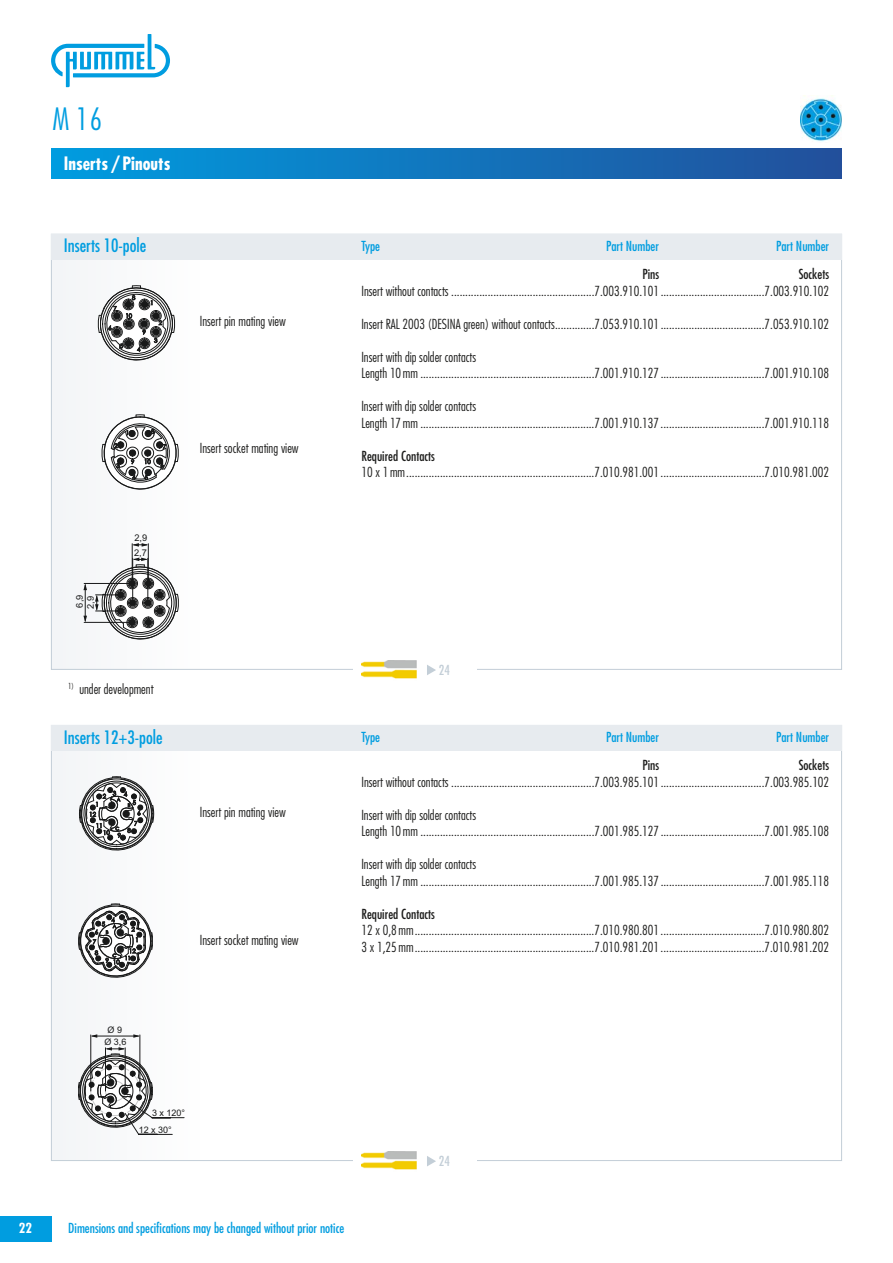
<style>
.page{position:relative;width:893px;height:1263px;background:#fff}
.page>*{position:absolute;margin:0;border:0;box-sizing:border-box;transform-origin:0 0}
.t1{font:300 condensed 30px "Futura Std";color:#009de0}
.t2{font:condensed 18px "Futura Std";color:#009de0}
.t3{font:700 condensed 18px "Futura Std";color:#fff}
.t4{font:300 condensed 13.5px "Futura Std";color:#1d1d1c}
.t5{font:condensed 13.5px "Futura Std";color:#009de0}
.t6{font:condensed 13.5px "Futura Std";color:#1d1d1c}
.t7{font:condensed 13.5px "Futura Std";color:#c3ced7}
.t8{font:700 condensed 13.5px "Futura Std";color:#fff}
.t9{font:9.3px/11.2px "Arial";color:#181919}
.t10{font:9px "Arial";color:#181919}
</style>
<div class="page">
<div style="left:51px;top:149px;width:791px;height:30px;background:linear-gradient(to right,#009de0,#234f9b)"></div>
<div style="left:0;top:1216px;width:51px;height:26px;background:#009de0"></div>
<div style="left:51px;top:750px;width:149px;height:411px;background:#f9fafb"></div>
<div style="left:51px;top:725px;width:791px;height:25px;background:#e7ebef"></div>
<svg style="left:427px;top:1156px;width:9px;height:10px"></svg>
<img style="left:361px;top:1151px;width:56px;height:19px">
<svg style="left:79px;top:776px;width:76px;height:75px"></svg>
<svg style="left:78px;top:903px;width:75px;height:75px"></svg>
<svg style="left:78px;top:1034px;width:107px;height:101px"></svg>
<svg style="left:51px;top:34px;width:119px;height:53px"></svg>
<img style="left:801px;top:98px;width:41px;height:44px">
<div style="left:51px;top:259px;width:149px;height:411px;background:#f7f8fa"></div>
<div style="left:51px;top:234px;width:791px;height:25px;background:#e7ebef"></div>
<svg style="left:427px;top:665px;width:9px;height:10px"></svg>
<img style="left:361px;top:660px;width:56px;height:19px">
<svg style="left:97px;top:285px;width:78px;height:75px"></svg>
<svg style="left:101px;top:414px;width:78px;height:75px"></svg>
<svg style="left:83px;top:583px;width:4px;height:7px"></svg>
<svg style="left:83px;top:616px;width:4px;height:6px"></svg>
<hr style="left:84px;top:622px;width:48px;height:1px;background:#181919">
<hr style="left:84px;top:583px;width:48px;height:1px;background:#181919">
<hr style="left:85px;top:585px;width:1px;height:36px;background:#181919">
<svg style="left:93px;top:543px;width:86px;height:96px"></svg>
<p class="t1" style="left:52px;top:106px;width:52px">M 16</p>
<p class="t3" style="left:64px;top:153px;width:108px">Inserts / Pinouts</p>
<p class="t2" style="left:64px;top:238px;width:84px">Inserts 10-pole</p>
<p class="t5" style="left:361px;top:240px;width:20px">Type</p>
<p class="t5" style="left:606px;top:240px;width:54px">Part Number</p>
<p class="t5" style="left:776px;top:240px;width:54px">Part Number</p>
<p class="t6" style="left:642px;top:268px;width:18px">Pins</p>
<p class="t6" style="left:799px;top:268px;width:32px">Sockets</p>
<p class="t4" style="left:361px;top:285px;width:469px">Insert without contacts ...................................................7.003.910.101 .....................................7.003.910.102</p>
<p class="t4" style="left:361px;top:318px;width:469px">Insert RAL 2003 (DESINA green) without contacts..............7.053.910.101 .....................................7.053.910.102</p>
<p class="t4" style="left:361px;top:351px;width:116px">Insert with dip solder contacts</p>
<p class="t4" style="left:361px;top:367px;width:469px">Length 10 mm ..............................................................7.001.910.127 .....................................7.001.910.108</p>
<p class="t4" style="left:361px;top:400px;width:116px">Insert with dip solder contacts</p>
<p class="t4" style="left:361px;top:417px;width:469px">Length 17 mm ..............................................................7.001.910.137 .....................................7.001.910.118</p>
<p class="t6" style="left:361px;top:449px;width:75px">Required Contacts</p>
<p class="t4" style="left:361px;top:466px;width:469px">10 x 1 mm...................................................................7.010.981.001 .....................................7.010.981.002</p>
<p class="t4" style="left:200px;top:315px;width:88px">Insert pin mating view</p>
<p class="t4" style="left:200px;top:443px;width:100px">Insert socket mating view</p>
<p class="t9" style="left:134px;top:532px;width:14px">2,9</p>
<p class="t9" style="left:74px;top:609px;width:16px;rotate:-90deg">6,9<br>2,9</p>
<p class="t9" style="left:134px;top:547px;width:14px">2,7</p>
<p class="t4" style="left:68px;top:683px;width:87px"><sup>1)</sup> under development</p>
<p class="t7" style="left:439px;top:664px;width:13px">24</p>
<p class="t2" style="left:64px;top:729px;width:100px">Inserts 12+3-pole</p>
<p class="t5" style="left:361px;top:731px;width:20px">Type</p>
<p class="t5" style="left:606px;top:731px;width:54px">Part Number</p>
<p class="t5" style="left:776px;top:731px;width:54px">Part Number</p>
<p class="t6" style="left:642px;top:759px;width:18px">Pins</p>
<p class="t6" style="left:799px;top:759px;width:32px">Sockets</p>
<p class="t4" style="left:361px;top:776px;width:469px">Insert without contacts ...................................................7.003.985.101 .....................................7.003.985.102</p>
<p class="t4" style="left:361px;top:809px;width:116px">Insert with dip solder contacts</p>
<p class="t4" style="left:361px;top:825px;width:469px">Length 10 mm ..............................................................7.001.985.127 .....................................7.001.985.108</p>
<p class="t4" style="left:361px;top:858px;width:116px">Insert with dip solder contacts</p>
<p class="t4" style="left:361px;top:875px;width:469px">Length 17 mm ..............................................................7.001.985.137 .....................................7.001.985.118</p>
<p class="t6" style="left:361px;top:907px;width:75px">Required Contacts</p>
<p class="t4" style="left:361px;top:924px;width:469px">12 x 0,8 mm................................................................7.010.980.801 .....................................7.010.980.802</p>
<p class="t4" style="left:361px;top:941px;width:469px">3 x 1,25 mm................................................................7.010.981.201 .....................................7.010.981.202</p>
<p class="t4" style="left:200px;top:806px;width:88px">Insert pin mating view</p>
<p class="t4" style="left:200px;top:934px;width:100px">Insert socket mating view</p>
<p class="t8" style="left:19px;top:1220px;width:15px">22</p>
<p class="t10" style="left:108px;top:1025px;width:16px">Ø 9</p>
<p class="t10" style="left:104px;top:1037px;width:24px">Ø 3,6</p>
<p class="t10" style="left:152px;top:1107px;width:35px">3 x 120°</p>
<p class="t10" style="left:139px;top:1124px;width:35px">12 x 30°</p>
<p class="t5" style="left:68px;top:1222px;width:278px">Dimensions and specifications may be changed without prior notice</p>
<p class="t7" style="left:439px;top:1155px;width:13px">24</p>
</div>
